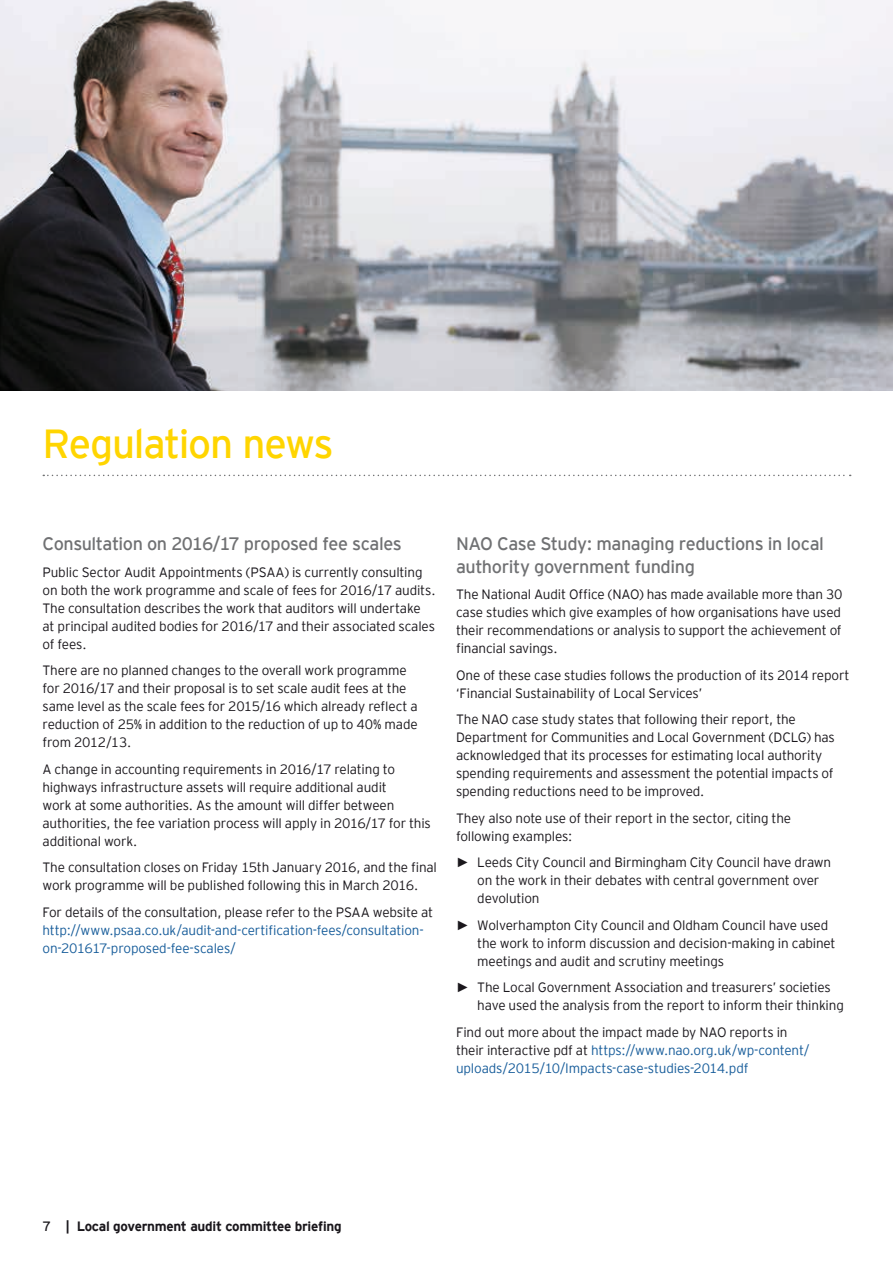
<style>
.page{position:relative;width:893px;height:1263px;background:#fff}
.page>*{position:absolute;margin:0;border:0;box-sizing:border-box;transform-origin:0 0}
.t1{font:40.5px "EY Interstate";letter-spacing:-.03em;color:#ffd500}
.t2{font:18px/22.5px "EY Interstate";letter-spacing:-.025em;color:#707173}
.t3{font:300 13.5px/18px "EY Interstate";letter-spacing:-.015em;color:#1a171c}
.t4{font:300 13.5px/18px "EY Interstate";letter-spacing:-.01em;color:#165c9a}
.t5{font:700 13.5px "EY Interstate";letter-spacing:-.02em;color:#1a171c}
.s1{font-family:"Arial";font-weight:700}
.s2{color:#1a171c}
.s3{font-weight:400}
</style>
<div class="page">
<img style="left:0;top:0;width:893px;height:390px">
<svg style="left:43px;top:475px;width:808px;height:1px"></svg>
<h1 class="t1" style="left:43px;top:414px;width:293px">Regulation news</h1>
<h2 class="t2" style="left:43px;top:531px;width:361px">Consultation on 2016/17 proposed fee scales</h2>
<p class="t3" style="left:43px;top:562px;width:394px">Public Sector Audit Appointments (PSAA) is currently consulting on both the work programme and scale of fees for 2016/17 audits.<br>The consultation describes the work that auditors will undertake at principal audited bodies for 2016/17 and their associated scales of fees.</p>
<p class="t3" style="left:43px;top:661px;width:377px">There are no planned changes to the overall work programme for 2016/17 and their proposal is to set scale audit fees at the same level as the scale fees for 2015/16 which already reflect a reduction of 25% in addition to the reduction of up to 40% made from 2012/13.</p>
<p class="t3" style="left:43px;top:759px;width:390px">A change in accounting requirements in 2016/17 relating to highways infrastructure assets will require additional audit<br>work at some authorities. As the amount will differ between authorities, the fee variation process will apply in 2016/17 for this additional work.</p>
<p class="t3" style="left:43px;top:858px;width:396px">The consultation closes on Friday 15th January 2016, and the final work programme will be published following this in March 2016.</p>
<p class="t3" style="left:43px;top:902px;width:392px">For details of the consultation, please refer to the PSAA website at</p>
<p class="t4" style="left:43px;top:920px;width:383px">http://www.psaa.co.uk/audit-and-certification-fees/consultation&shy;on-201617-proposed-fee-scales/</p>
<h2 class="t2" style="left:456px;top:531px;width:369px">NAO Case Study: managing reductions in local authority government funding</h2>
<p class="t3" style="left:456px;top:585px;width:388px;text-align:justify">The National Audit Office (NAO) has made available more than 30 case studies which give examples of how organisations have used their recommendations or analysis to support the achievement of financial savings.</p>
<p class="t3" style="left:456px;top:665px;width:395px">One of these case studies follows the production of its 2014 report ‘Financial Sustainability of Local Services’</p>
<p class="t3" style="left:456px;top:710px;width:380px">The NAO case study states that following their report, the Department for Communities and Local Government (DCLG) has acknowledged that its processes for estimating local authority spending requirements and assessment the potential impacts of spending reductions need to be improved.</p>
<p class="t3" style="left:456px;top:808px;width:337px">They also note use of their report in the sector, citing the following examples:</p>
<p class="t3" style="left:477px;top:853px;width:355px;text-indent:-21px"><span class="s1">►</span> Leeds City Council and Birmingham City Council have drawn on the work in their debates with central government over devolution</p>
<p class="t3" style="left:477px;top:915px;width:360px;text-indent:-21px"><span class="s1">►</span> Wolverhampton City Council and Oldham Council have used the work to inform discussion and decision-making in cabinet meetings and audit and scrutiny meetings</p>
<p class="t3" style="left:477px;top:978px;width:368px;text-indent:-21px"><span class="s1">►</span> The Local Government Association and treasurers’ societies have used the analysis from the report to inform their thinking</p>
<p class="t4" style="left:456px;top:1022px;width:355px"><span class="s2">Find out more about the impact made by NAO reports in their interactive pdf at</span> https://www.nao.org.uk/wp-content/ uploads/2015/10/Impacts-case-studies-2014.pdf</p>
<p class="t5" style="left:43px;top:1217px;width:301px"><span class="s3">7</span> | Local government audit committee briefing</p>
</div>
